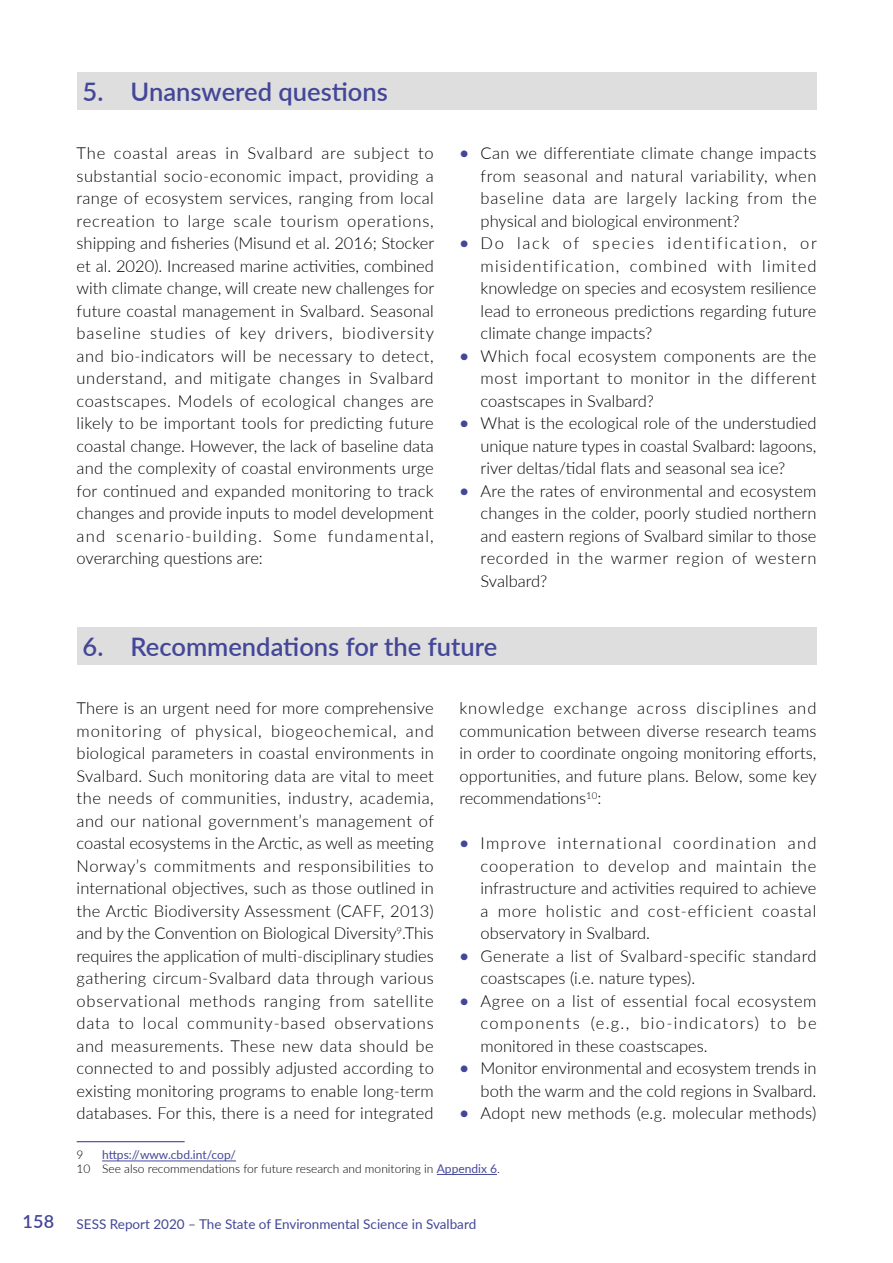
<style>
.page{position:relative;width:893px;height:1263px;background:#fff}
.page>*{position:absolute;margin:0;border:0;box-sizing:border-box;transform-origin:0 0}
.t1{font:600 25.5px "Lato";color:#444798}
.t2{font:300 16.5px/22.5px "Lato";color:#000;text-align:justify}
.t3{font:300 16.5px/22.5px "Lato";letter-spacing:.02em;color:#000}
.t4{font:13.5px "Lato";color:#444798}
.t5{font:300 12px/13.5px "Lato";color:#000}
.s1{font-weight:600;color:#444798}
.s2{font-weight:400;color:#444798}
.s3{font-weight:600;font-size:18px}
</style>
<div class="page">
<div style="left:77px;top:72px;width:739px;height:38px;background:#dedede"></div>
<hr style="left:77px;top:1141px;width:108px;height:1px;background:#444798">
<hr style="left:102px;top:1161px;width:134px;height:1px;background:#444798">
<hr style="left:437px;top:1174px;width:60px;height:1px;background:#444798">
<div style="left:77px;top:627px;width:739px;height:38px;background:#dedede"></div>
<h1 class="t1" style="left:83px;top:73px;width:307px">5. Unanswered questions</h1>
<p class="t2" style="left:77px;top:141px;width:359px">The coastal areas in Svalbard are subject to substantial socio-economic impact, providing a range of ecosystem services, ranging from local recreation to large scale tourism operations, shipping and fisheries (Misund et al. 2016; Stocker et al. 2020). Increased marine activities, combined with climate change, will create new challenges for future coastal management in Svalbard. Seasonal baseline studies of key drivers, biodiversity and bio-indicators will be necessary to detect, understand, and mitigate changes in Svalbard coastscapes. Models of ecological changes are likely to be important tools for predicting future coastal change. However, the lack of baseline data and the complexity of coastal environments urge for continued and expanded monitoring to track changes and provide inputs to model development and scenario-building. Some fundamental, overarching questions are:</p>
<p class="t2" style="left:481px;top:141px;width:337px;text-indent:-21px"><span class="s1">•</span> Can we differentiate climate change impacts from seasonal and natural variability, when baseline data are largely lacking from the physical and biological environment?</p>
<p class="t2" style="left:481px;top:231px;width:338px;text-indent:-21px"><span class="s1">•</span> Do lack of species identification, or misidentification, combined with limited knowledge on species and ecosystem resilience lead to erroneous predictions regarding future climate change impacts?</p>
<p class="t2" style="left:481px;top:344px;width:337px;text-indent:-21px"><span class="s1">•</span> Which focal ecosystem components are the most important to monitor in the different coastscapes in Svalbard?</p>
<p class="t2" style="left:481px;top:411px;width:337px;text-indent:-21px"><span class="s1">•</span> What is the ecological role of the understudied unique nature types in coastal Svalbard: lagoons, river deltas/tidal flats and seasonal sea ice?</p>
<p class="t2" style="left:481px;top:479px;width:337px;text-indent:-21px"><span class="s1">•</span> Are the rates of environmental and ecosystem changes in the colder, poorly studied northern and eastern regions of Svalbard similar to those recorded in the warmer region of western Svalbard?</p>
<h1 class="t1" style="left:83px;top:628px;width:416px">6. Recommendations for the future</h1>
<p class="t2" style="left:77px;top:696px;width:359px">There is an urgent need for more comprehensive monitoring of physical, biogeochemical, and biological parameters in coastal environments in Svalbard. Such monitoring data are vital to meet the needs of communities, industry, academia, and our national government’s management of coastal ecosystems in the Arctic, as well as meeting Norway’s commitments and responsibilities to international objectives, such as those outlined in the Arctic Biodiversity Assessment (CAFF, 2013) and by the Convention on Biological Diversity<sup>9</sup>.This requires the application of multi-disciplinary studies gathering circum-Svalbard data through various observational methods ranging from satellite data to local community-based observations and measurements. These new data should be connected to and possibly adjusted according to existing monitoring programs to enable long-term databases. For this, there is a need for integrated</p>
<p class="t2" style="left:459px;top:696px;width:359px">knowledge exchange across disciplines and communication between diverse research teams in order to coordinate ongoing monitoring efforts, opportunities, and future plans. Below, some key recommendations<sup>10</sup>:</p>
<p class="t2" style="left:481px;top:831px;width:337px;text-indent:-21px"><span class="s1">•</span> Improve international coordination and cooperation to develop and maintain the infrastructure and activities required to achieve a more holistic and cost-efficient coastal observatory in Svalbard.</p>
<p class="t3" style="left:481px;top:944px;width:337px;text-indent:-21px"><span class="s1">•</span> Generate a list of Svalbard-specific standard coastscapes (i.e. nature types).</p>
<p class="t2" style="left:481px;top:989px;width:337px;text-indent:-21px"><span class="s1">•</span> Agree on a list of essential focal ecosystem components (e.g., bio-indicators) to be monitored in these coastscapes.</p>
<p class="t2" style="left:459px;top:1056px;width:359px;text-align:right"><span class="s1">•</span> Monitor environmental and ecosystem trends in both the warm and the cold regions in Svalbard.</p>
<p class="t2" style="left:459px;top:1101px;width:359px"><span class="s1">•</span> Adopt new methods (e.g. molecular methods)</p>
<p class="t5" style="left:77px;top:1148px;width:425px;text-indent:26px"><span class="s2">https://www.cbd.int/cop/<br></span>10 See also recommendations for future research and monitoring in <span class="s2">Appendix 6</span>.</p>
<p class="t5" style="left:77px;top:1148px;width:8px">9</p>
<p class="t4" style="left:22px;top:1214px;width:455px"><span class="s3">158</span> SESS Report 2020 – The State of Environmental Science in Svalbard</p>
</div>
